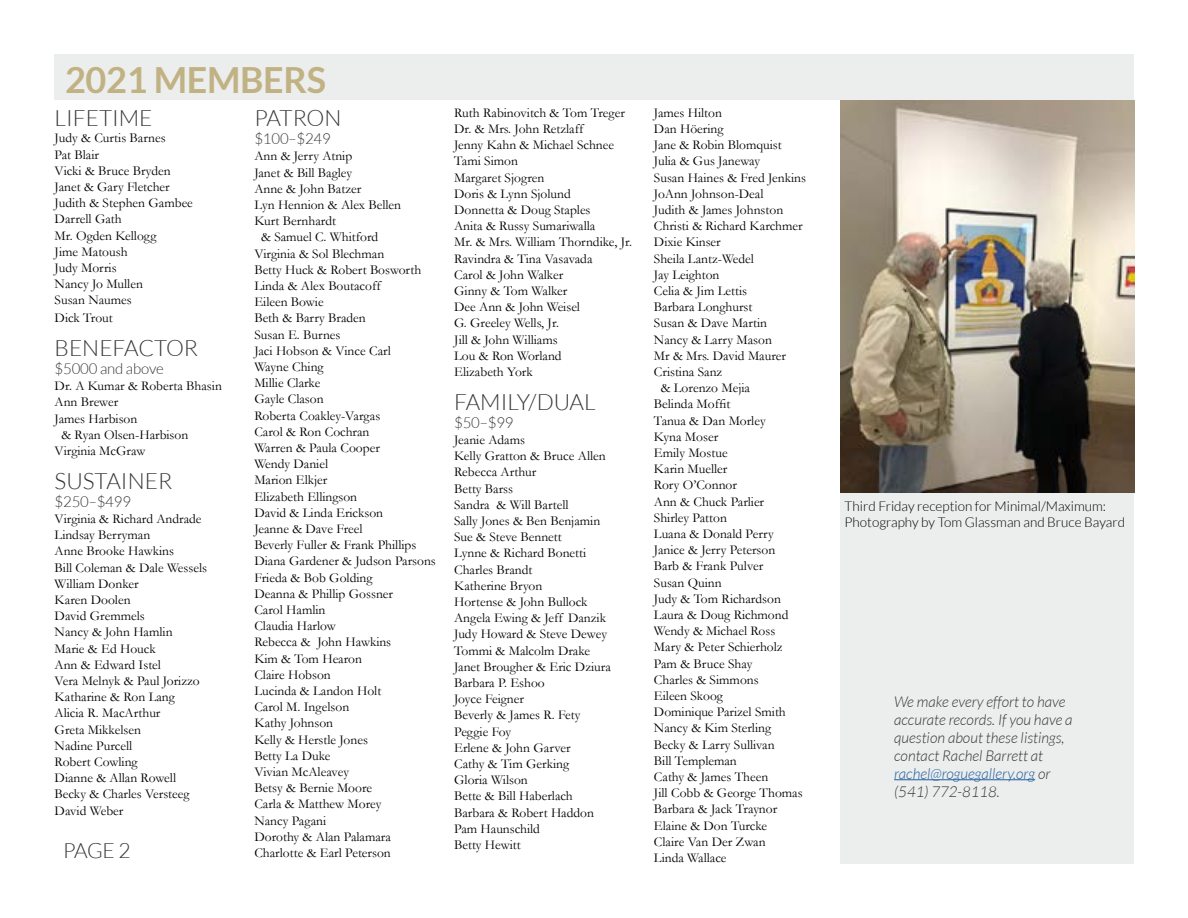
<style>
.page{position:relative;width:1188px;height:918px;background:#fff}
.page>*{position:absolute;margin:0;border:0;box-sizing:border-box;transform-origin:0 0}
.t1{font:700 36px "Lato";letter-spacing:-.01em;color:#c0b283}
.t2{font:300 22.5px "Lato";color:#373737}
.t3{font:300 21px "Lato";color:#373737}
.t4{font:italic 300 15px/18px "Lato";color:#373737}
.t5{font:300 15px "Lato";letter-spacing:-.01em;color:#373737}
.t6{font:13.5px/16.2px "Garamond";color:#000}
.t7{font:300 13.5px/16.2px "Lato";color:#000}
.s1{color:#215e9e}
</style>
<div class="page">
<div style="left:840px;top:67px;width:294px;height:797px;background:#eceded"></div>
<div style="left:55px;top:54px;width:1079px;height:45px;background:#eceded"></div>
<img style="left:840px;top:101px;width:294px;height:392px">
<hr style="left:894px;top:780px;width:141px;height:1px;background:#215e9e">
<h1 class="t1" style="left:65px;top:59px;width:262px">2021 MEMBERS</h1>
<h2 class="t2" style="left:55px;top:106px;width:100px">LIFETIME</h2>
<p class="t6" style="left:55px;top:130px;width:140px">Judy &amp; Curtis Barnes<br>Pat Blair<br>Vicki &amp; Bruce Bryden<br>Janet &amp; Gary Fletcher<br>Judith &amp; Stephen Gambee<br>Darrell Gath<br>Mr. Ogden Kellogg<br>Jime Matoush<br>Judy Morris<br>Nancy Jo Mullen<br>Susan Naumes</p>
<p class="t6" style="left:55px;top:310px;width:60px">Dick Trout</p>
<h2 class="t2" style="left:55px;top:336px;width:145px">BENEFACTOR</h2>
<p class="t5" style="left:55px;top:361px;width:111px">$5000 and above</p>
<p class="t6" style="left:55px;top:378px;width:169px">Dr. A Kumar &amp; Roberta Bhasin</p>
<p class="t6" style="left:55px;top:394px;width:65px">Ann Brewer</p>
<p class="t6" style="left:55px;top:410px;width:84px">James Harbison</p>
<p class="t6" style="left:61px;top:426px;width:128px">&amp; Ryan Olsen-Harbison</p>
<p class="t6" style="left:55px;top:442px;width:92px">Virginia McGraw</p>
<h2 class="t2" style="left:55px;top:469px;width:119px">SUSTAINER</h2>
<p class="t5" style="left:55px;top:493px;width:78px">$250–$499</p>
<p class="t6" style="left:55px;top:510px;width:154px">Virginia &amp; Richard Andrade<br>Lindsay Berryman<br>Anne Brooke Hawkins<br>Bill Coleman &amp; Dale Wessels<br>William Donker<br>Karen Doolen<br>David Gremmels<br>Nancy &amp; John Hamlin<br>Marie &amp; Ed Houck<br>Ann &amp; Edward Istel<br>Vera Melnyk &amp; Paul Jorizzo<br>Katharine &amp; Ron Lang<br>Alicia R. MacArthur<br>Greta Mikkelsen<br>Nadine Purcell<br>Robert Cowling<br>Dianne &amp; Allan Rowell<br>Becky &amp; Charles Versteeg<br>David Weber</p>
<h3 class="t3" style="left:63px;top:839px;width:69px">PAGE 2</h3>
<h2 class="t2" style="left:254px;top:106px;width:89px">PATRON</h2>
<p class="t5" style="left:254px;top:131px;width:78px">$100–$249</p>
<p class="t6" style="left:254px;top:148px;width:99px">Ann &amp; Jerry Atnip</p>
<p class="t6" style="left:254px;top:164px;width:99px">Janet &amp; Bill Bagley</p>
<p class="t6" style="left:254px;top:180px;width:108px">Anne &amp; John Batzer</p>
<p class="t6" style="left:254px;top:196px;width:148px">Lyn Hennion &amp; Alex Bellen</p>
<p class="t6" style="left:254px;top:212px;width:83px">Kurt Bernhardt</p>
<p class="t6" style="left:261px;top:229px;width:119px">&amp; Samuel C. Whitford</p>
<p class="t6" style="left:254px;top:245px;width:131px">Virginia &amp; Sol Blechman</p>
<p class="t6" style="left:254px;top:261px;width:168px">Betty Huck &amp; Robert Bosworth</p>
<p class="t6" style="left:254px;top:277px;width:128px">Linda &amp; Alex Boutacoff</p>
<p class="t6" style="left:254px;top:293px;width:71px">Eileen Bowie</p>
<p class="t6" style="left:254px;top:310px;width:113px">Beth &amp; Barry Braden</p>
<p class="t6" style="left:254px;top:326px;width:88px">Susan E. Burnes</p>
<p class="t6" style="left:254px;top:342px;width:138px">Jaci Hobson &amp; Vince Carl</p>
<p class="t6" style="left:254px;top:358px;width:71px">Wayne Ching</p>
<p class="t6" style="left:254px;top:374px;width:68px">Millie Clarke</p>
<p class="t6" style="left:254px;top:391px;width:71px">Gayle Clason</p>
<p class="t6" style="left:254px;top:407px;width:127px">Roberta Coakley-Vargas</p>
<p class="t6" style="left:254px;top:423px;width:117px">Carol &amp; Ron Cochran</p>
<p class="t6" style="left:254px;top:439px;width:127px">Warren &amp; Paula Cooper</p>
<p class="t6" style="left:254px;top:455px;width:75px">Wendy Daniel</p>
<p class="t6" style="left:254px;top:472px;width:74px">Marion Elkjer</p>
<p class="t6" style="left:254px;top:488px;width:104px">Elizabeth Ellingson</p>
<p class="t6" style="left:254px;top:504px;width:130px">David &amp; Linda Erickson</p>
<p class="t6" style="left:254px;top:520px;width:110px">Jeanne &amp; Dave Freel</p>
<p class="t6" style="left:254px;top:536px;width:163px">Beverly Fuller &amp; Frank Phillips</p>
<p class="t6" style="left:254px;top:553px;width:183px">Diana Gardener &amp; Judson Parsons</p>
<p class="t6" style="left:254px;top:569px;width:120px">Frieda &amp; Bob Golding</p>
<p class="t6" style="left:254px;top:585px;width:140px">Deanna &amp; Phillip Gossner</p>
<p class="t6" style="left:254px;top:601px;width:73px">Carol Hamlin</p>
<p class="t6" style="left:254px;top:617px;width:83px">Claudia Harlow</p>
<p class="t6" style="left:254px;top:634px;width:138px">Rebecca &amp; John Hawkins</p>
<p class="t6" style="left:254px;top:650px;width:109px">Kim &amp; Tom Hearon</p>
<p class="t6" style="left:254px;top:666px;width:78px">Claire Hobson</p>
<p class="t6" style="left:254px;top:682px;width:128px">Lucinda &amp; Landon Holt</p>
<p class="t6" style="left:254px;top:698px;width:96px">Carol M. Ingelson</p>
<p class="t6" style="left:254px;top:715px;width:80px">Kathy Johnson</p>
<p class="t6" style="left:254px;top:731px;width:115px">Kelly &amp; Herstle Jones</p>
<p class="t6" style="left:254px;top:747px;width:78px">Betty La Duke</p>
<p class="t6" style="left:254px;top:763px;width:96px">Vivian McAleavey</p>
<p class="t6" style="left:254px;top:779px;width:119px">Betsy &amp; Bernie Moore</p>
<p class="t6" style="left:254px;top:796px;width:129px">Carla &amp; Matthew Morey</p>
<p class="t6" style="left:254px;top:812px;width:73px">Nancy Pagani</p>
<p class="t6" style="left:254px;top:828px;width:138px">Dorothy &amp; Alan Palamara</p>
<p class="t6" style="left:254px;top:844px;width:138px">Charlotte &amp; Earl Peterson</p>
<p class="t6" style="left:454px;top:104px;width:180px">Ruth Rabinovitch &amp; Tom Treger<br>Dr. &amp; Mrs. John Retzlaff<br>Jenny Kahn &amp; Michael Schnee<br>Tami Simon<br>Margaret Sjogren<br>Doris &amp; Lynn Sjolund<br>Donnetta &amp; Doug Staples<br>Anita &amp; Russy Sumariwalla<br>Mr. &amp; Mrs. William Thorndike, Jr.<br>Ravindra &amp; Tina Vasavada<br>Carol &amp; John Walker<br>Ginny &amp; Tom Walker<br>Dee Ann &amp; John Weisel<br>G. Greeley Wells, Jr.<br>Jill &amp; John Williams<br>Lou &amp; Ron Worland<br>Elizabeth York</p>
<h2 class="t2" style="left:454px;top:390px;width:143px">FAMILY/DUAL</h2>
<p class="t5" style="left:454px;top:414px;width:61px">$50–$99</p>
<p class="t6" style="left:454px;top:431px;width:158px">Jeanie Adams<br>Kelly Gratton &amp; Bruce Allen<br>Rebecca Arthur<br>Betty Barss<br>Sandra &amp; Will Bartell<br>Sally Jones &amp; Ben Benjamin<br>Sue &amp; Steve Bennett<br>Lynne &amp; Richard Bonetti<br>Charles Brandt<br>Katherine Bryon<br>Hortense &amp; John Bullock<br>Angela Ewing &amp; Jeff Danzik<br>Judy Howard &amp; Steve Dewey<br>Tommi &amp; Malcolm Drake<br>Janet Brougher &amp; Eric Dziura<br>Barbara P. Eshoo<br>Joyce Feigner<br>Beverly &amp; James R. Fety<br>Peggie Foy<br>Erlene &amp; John Garver<br>Cathy &amp; Tim Gerking<br>Gloria Wilson<br>Bette &amp; Bill Haberlach<br>Barbara &amp; Robert Haddon<br>Pam Haunschild<br>Betty Hewitt</p>
<p class="t6" style="left:654px;top:104px;width:70px">James Hilton</p>
<p class="t6" style="left:654px;top:120px;width:71px">Dan Höering</p>
<p class="t6" style="left:654px;top:137px;width:129px">Jane &amp; Robin Blomquist</p>
<p class="t6" style="left:654px;top:153px;width:108px">Julia &amp; Gus Janeway</p>
<p class="t6" style="left:654px;top:169px;width:154px">Susan Haines &amp; Fred Jenkins</p>
<p class="t6" style="left:654px;top:185px;width:111px">JoAnn Johnson-Deal</p>
<p class="t6" style="left:654px;top:201px;width:131px">Judith &amp; James Johnston</p>
<p class="t6" style="left:654px;top:218px;width:150px">Christi &amp; Richard Karchmer</p>
<p class="t6" style="left:654px;top:234px;width:68px">Dixie Kinser</p>
<p class="t6" style="left:654px;top:250px;width:101px">Sheila Lantz-Wedel</p>
<p class="t6" style="left:654px;top:266px;width:67px">Jay Leighton</p>
<p class="t6" style="left:654px;top:282px;width:95px">Celia &amp; Jim Lettis</p>
<p class="t6" style="left:654px;top:299px;width:100px">Barbara Longhurst</p>
<p class="t6" style="left:654px;top:315px;width:115px">Susan &amp; Dave Martin</p>
<p class="t6" style="left:654px;top:331px;width:119px">Nancy &amp; Larry Mason</p>
<p class="t6" style="left:654px;top:347px;width:134px">Mr &amp; Mrs. David Maurer</p>
<p class="t6" style="left:654px;top:363px;width:70px">Cristina Sanz</p>
<p class="t6" style="left:661px;top:380px;width:91px">&amp; Lorenzo Mejia</p>
<p class="t6" style="left:654px;top:396px;width:78px">Belinda Moffit</p>
<p class="t6" style="left:654px;top:412px;width:113px">Tanua &amp; Dan Morley</p>
<p class="t6" style="left:654px;top:428px;width:66px">Kyna Moser</p>
<p class="t6" style="left:654px;top:444px;width:75px">Emily Mostue</p>
<p class="t6" style="left:654px;top:461px;width:75px">Karin Mueller</p>
<p class="t6" style="left:654px;top:477px;width:84px">Rory O’Connor</p>
<p class="t6" style="left:654px;top:493px;width:112px">Ann &amp; Chuck Parlier</p>
<p class="t6" style="left:654px;top:509px;width:74px">Shirley Patton</p>
<p class="t6" style="left:654px;top:525px;width:121px">Luana &amp; Donald Perry</p>
<p class="t6" style="left:654px;top:542px;width:123px">Janice &amp; Jerry Peterson</p>
<p class="t6" style="left:654px;top:558px;width:111px">Barb &amp; Frank Pulver</p>
<p class="t6" style="left:654px;top:574px;width:69px">Susan Quinn</p>
<p class="t6" style="left:654px;top:590px;width:128px">Judy &amp; Tom Richardson</p>
<p class="t6" style="left:654px;top:606px;width:136px">Laura &amp; Doug Richmond</p>
<p class="t6" style="left:654px;top:623px;width:123px">Wendy &amp; Michael Ross</p>
<p class="t6" style="left:654px;top:639px;width:130px">Mary &amp; Peter Schierholz</p>
<p class="t6" style="left:654px;top:655px;width:100px">Pam &amp; Bruce Shay</p>
<p class="t6" style="left:654px;top:671px;width:106px">Charles &amp; Simmons</p>
<p class="t6" style="left:654px;top:687px;width:70px">Eileen Skoog</p>
<p class="t6" style="left:654px;top:704px;width:133px">Dominique Parizel Smith</p>
<p class="t6" style="left:654px;top:720px;width:119px">Nancy &amp; Kim Sterling</p>
<p class="t6" style="left:654px;top:736px;width:122px">Becky &amp; Larry Sullivan</p>
<p class="t6" style="left:654px;top:752px;width:84px">Bill Templeman</p>
<p class="t6" style="left:654px;top:768px;width:116px">Cathy &amp; James Theen</p>
<p class="t6" style="left:654px;top:785px;width:150px">Jill Cobb &amp; George Thomas</p>
<p class="t6" style="left:654px;top:801px;width:125px">Barbara &amp; Jack Traynor</p>
<p class="t6" style="left:654px;top:817px;width:115px">Elaine &amp; Don Turcke</p>
<p class="t6" style="left:654px;top:833px;width:113px">Claire Van Der Zwan</p>
<p class="t6" style="left:654px;top:849px;width:74px">Linda Wallace</p>
<p class="t7" style="left:845px;top:498px;width:282px">Third Friday reception for Minimal/Maximum:<br>Photography by Tom Glassman and Bruce Bayard</p>
<p class="t4" style="left:894px;top:693px;width:180px">We make every effort to have accurate records. If you have a question about these listings, contact Rachel Barrett at <span class="s1">rachel@roguegallery.org</span> or (541) 772-8118.</p>
</div>
